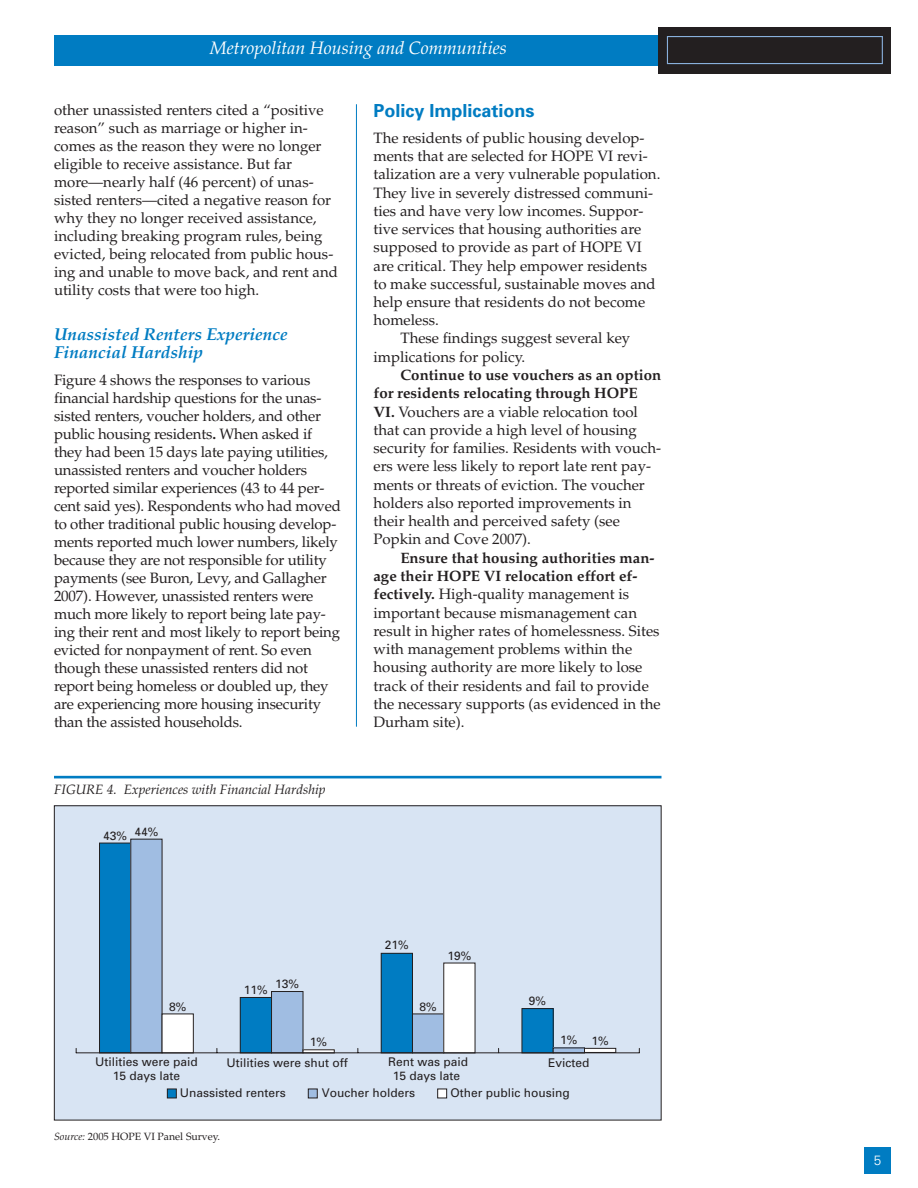
<style>
.page{position:relative;width:918px;height:1188px;background:#fff}
.page>*{position:absolute;margin:0;border:0;box-sizing:border-box;transform-origin:0 0}
.t1{font:italic 18px "Palatino";color:#fff}
.t2{font:700 18px "Univers";color:#007cc2}
.t3{font:italic 700 17.25px/18px "Palatino";color:#007cc2}
.t4{font:15px/18px "Palatino";color:#231f20}
.t5{font:italic 13.5px "Palatino";color:#231f20}
.t6{font:300 13.5px "Univers";color:#fff}
.t7{font:12px/14.4px "Univers";color:#231f20;text-align:center}
.t8{font:10.5px "Palatino";color:#231f20}
.s1{font-weight:700}
.s2{font-style:italic}
</style>
<div class="page">
<hr style="left:356px;top:104px;width:1px;height:623px;background:#007cc2">
<div style="left:54px;top:35px;width:609px;height:30px;background:#007cc2"></div>
<div style="left:659px;top:27px;width:232px;height:46px;background:#231f20"></div>
<div style="left:667px;top:36px;width:216px;height:28px;border:1px solid #89b0dc"></div>
<div style="left:864px;top:1148px;width:27px;height:26px;background:#007cc2"></div>
<div style="left:54px;top:806px;width:607px;height:314px;background:#d8e4f3"></div>
<div style="left:100px;top:843px;width:31px;height:210px;background:#007cc2"></div>
<div style="left:99px;top:843px;width:32px;height:210px;border:1px solid #231f20"></div>
<div style="left:240px;top:997px;width:32px;height:56px;background:#007cc2"></div>
<div style="left:240px;top:997px;width:32px;height:56px;border:1px solid #231f20"></div>
<div style="left:381px;top:953px;width:31px;height:100px;background:#007cc2"></div>
<div style="left:381px;top:953px;width:32px;height:100px;border:1px solid #231f20"></div>
<div style="left:522px;top:1009px;width:31px;height:44px;background:#007cc2"></div>
<div style="left:522px;top:1008px;width:32px;height:45px;border:1px solid #231f20"></div>
<div style="left:131px;top:839px;width:31px;height:214px;background:#a0bde2"></div>
<div style="left:130px;top:839px;width:32px;height:214px;border:1px solid #231f20"></div>
<div style="left:272px;top:992px;width:31px;height:61px;background:#a0bde2"></div>
<div style="left:271px;top:991px;width:32px;height:62px;border:1px solid #231f20"></div>
<div style="left:412px;top:1014px;width:32px;height:39px;background:#a0bde2"></div>
<div style="left:412px;top:1014px;width:32px;height:39px;border:1px solid #231f20"></div>
<div style="left:553px;top:1048px;width:32px;height:5px;background:#a0bde2"></div>
<div style="left:162px;top:1014px;width:31px;height:39px;background:#fff"></div>
<div style="left:162px;top:1014px;width:32px;height:39px;border:1px solid #231f20"></div>
<div style="left:444px;top:963px;width:31px;height:90px;background:#fff"></div>
<div style="left:443px;top:963px;width:32px;height:90px;border:1px solid #231f20"></div>
<hr style="left:585px;top:1048px;width:31px;height:4px;background:#fff">
<div style="left:584px;top:1048px;width:32px;height:5px;border:1px solid #231f20"></div>
<div style="left:167px;top:1089px;width:9px;height:9px;background:#007cc2"></div>
<div style="left:167px;top:1089px;width:10px;height:9px;border:1px solid #231f20"></div>
<div style="left:308px;top:1089px;width:9px;height:9px;background:#a0bde2"></div>
<div style="left:308px;top:1089px;width:10px;height:9px;border:1px solid #231f20"></div>
<div style="left:438px;top:1089px;width:9px;height:9px;background:#fff"></div>
<div style="left:437px;top:1089px;width:10px;height:9px;border:1px solid #231f20"></div>
<hr style="left:76px;top:1052px;width:563px;height:1px;background:#231f20">
<hr style="left:54px;top:776px;width:608px;height:2px;background:#007cc2">
<p class="t1" style="left:210px;top:41px;width:299px">Metropolitan Housing and Communities</p>
<p class="t4" style="left:54px;top:103px;width:285px">other unassisted renters cited a “positive reason” such as marriage or higher in&shy;comes as the reason they were no longer eligible to receive assistance. But far more—nearly half (46 percent) of unas&shy;sisted renters—cited a negative reason for why they no longer received assistance, including breaking program rules, being evicted, being relocated from public hous&shy;ing and unable to move back, and rent and utility costs that were too high.</p>
<p class="t3" style="left:54px;top:327px;width:235px">Unassisted Renters Experience<br>Financial Hardship</p>
<p class="t4" style="left:54px;top:373px;width:289px">Figure 4 shows the responses to various financial hardship questions for the unas&shy;sisted renters, voucher holders, and other public housing residents<span class="s1">.</span> When asked if they had been 15 days late paying utilities, unassisted renters and voucher holders reported similar experiences (43 to 44 per&shy;cent said yes). Respondents who had moved to other traditional public housing develop&shy;ments reported much lower numbers, likely because they are not responsible for utility payments (see Buron, Levy, and Gallagher 2007). However, unassisted renters were much more likely to report being late pay&shy;ing their rent and most likely to report being evicted for nonpayment of rent. So even though these unassisted renters did not report being homeless or doubled up, they are experiencing more housing insecurity than the assisted households.</p>
<p class="t5" style="left:54px;top:784px;width:273px">FIGURE 4. Experiences with Financial Hardship</p>
<p class="t7" style="left:103px;top:829px;width:26px">43%</p>
<p class="t7" style="left:134px;top:826px;width:26px">44%</p>
<p class="t2" style="left:374px;top:104px;width:163px">Policy Implications</p>
<p class="t4" style="left:374px;top:131px;width:273px">The residents of public housing develop-</p>
<p class="t4" style="left:374px;top:149px;width:276px">ments that are selected for HOPE VI revi-</p>
<p class="t4" style="left:374px;top:167px;width:288px">talization are a very vulnerable population.</p>
<p class="t4" style="left:374px;top:185px;width:281px">They live in severely distressed communi-</p>
<p class="t4" style="left:374px;top:204px;width:272px">ties and have very low incomes. Suppor-</p>
<p class="t4" style="left:374px;top:222px;width:269px">tive services that housing authorities are</p>
<p class="t4" style="left:374px;top:240px;width:270px">supposed to provide as part of HOPE VI</p>
<p class="t4" style="left:374px;top:258px;width:275px">are critical. They help empower residents</p>
<p class="t4" style="left:374px;top:276px;width:284px">to make successful, sustainable moves and</p>
<p class="t4" style="left:374px;top:295px;width:273px">help ensure that residents do not become</p>
<p class="t4" style="left:374px;top:313px;width:67px">homeless.</p>
<p class="t4" style="left:400px;top:331px;width:231px">These findings suggest several key</p>
<p class="t4" style="left:374px;top:349px;width:153px">implications for policy.</p>
<p class="t4" style="left:374px;top:368px;width:289px;text-indent:27px"><span class="s1">Continue to use vouchers as an option for residents relocating through HOPE VI.</span> Vouchers are a viable relocation tool that can provide a high level of housing security for families. Residents with vouch&shy;ers were less likely to report late rent pay&shy;ments or threats of eviction. The voucher holders also reported improvements in their health and perceived safety (see Popkin and Cove 2007).</p>
<p class="t4" style="left:373px;top:550px;width:289px;text-indent:27px"><span class="s1">Ensure that housing authorities man&shy;age their HOPE VI relocation effort ef&shy;fectively.</span> High-quality management is important because mismanagement can result in higher rates of homelessness. Sites with management problems within the housing authority are more likely to lose track of their residents and fail to provide the necessary supports (as evidenced in the Durham site).</p>
<p class="t7" style="left:169px;top:1000px;width:19px">8%</p>
<p class="t7" style="left:244px;top:983px;width:26px">11%</p>
<p class="t7" style="left:275px;top:978px;width:26px">13%</p>
<p class="t7" style="left:385px;top:939px;width:26px">21%</p>
<p class="t7" style="left:447px;top:950px;width:26px">19%</p>
<p class="t7" style="left:419px;top:1000px;width:19px">8%</p>
<p class="t7" style="left:529px;top:995px;width:19px">9%</p>
<p class="t7" style="left:310px;top:1035px;width:19px">1%</p>
<p class="t7" style="left:560px;top:1034px;width:50px">1% 1%</p>
<p class="t7" style="left:388px;top:1056px;width:82px">Rent was paid</p>
<p class="t7" style="left:548px;top:1056px;width:43px">Evicted</p>
<p class="t7" style="left:393px;top:1070px;width:69px">15 days late</p>
<p class="t7" style="left:95px;top:1056px;width:104px">Utilities were paid<br>15 days late</p>
<p class="t7" style="left:180px;top:1087px;width:108px">Unassisted renters</p>
<p class="t7" style="left:322px;top:1087px;width:95px">Voucher holders</p>
<p class="t7" style="left:451px;top:1087px;width:121px">Other public housing</p>
<p class="t7" style="left:227px;top:1056px;width:123px">Utilities were shut off</p>
<p class="t8" style="left:54px;top:1132px;width:168px"><span class="s2">Source:</span> 2005 HOPE VI Panel Survey.</p>
<p class="t6" style="left:874px;top:1155px;width:9px">5</p>
</div>
